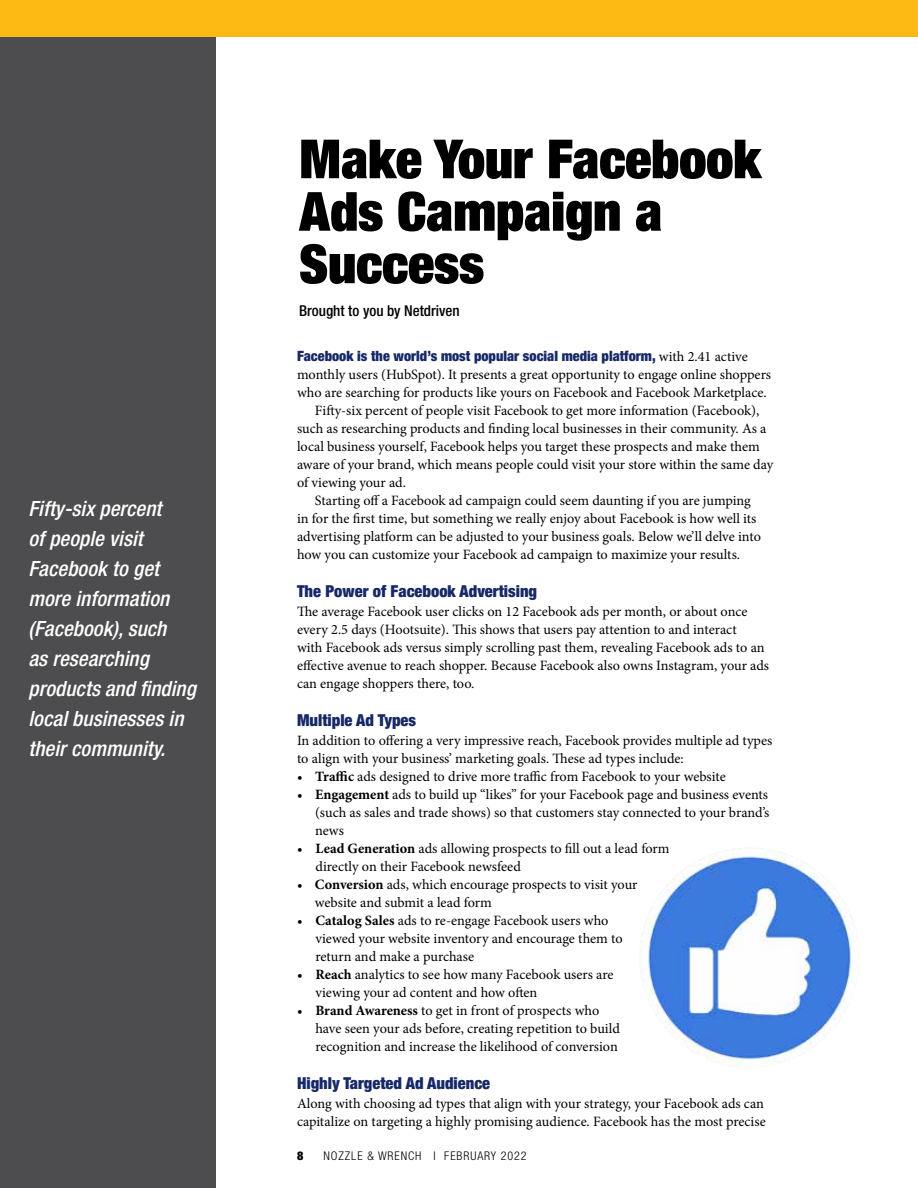
<style>
.page{position:relative;width:918px;height:1188px;background:#fff}
.page>*{position:absolute;margin:0;border:0;box-sizing:border-box;transform-origin:0 0}
.t1{font:900 expanded 54px/52.5px "Helvetica Neue";color:#000}
.t2{font:italic 500 condensed 21px/30px "Helvetica Neue";letter-spacing:.005em;color:#fff}
.t3{font:900 condensed 16.5px "Helvetica Neue";color:#162867}
.t4{font:500 condensed 15px "Helvetica Neue";color:#000}
.t5{font:14.25px/18px "Minion Pro";letter-spacing:-.005em;color:#000}
.t6{font:900 condensed 14.25px "Helvetica Neue";color:#162867}
.t7{font:300 condensed 12px "Helvetica Neue";letter-spacing:.075em;color:#000}
.t8{font:900 condensed 12px "Helvetica Neue";color:#000}
.s1{font-family:"Minion Pro";font-weight:400;font-stretch:normal;color:#000}
.s2{font-weight:700}
</style>
<div class="page">
<div style="left:0;top:32px;width:216px;height:1156px;background:#4d4d4f"></div>
<div style="left:0;top:0;width:918px;height:37px;background:#fdb913"></div>
<img style="left:639px;top:848px;width:221px;height:220px;border-radius:110px">
<h2 class="t2" style="left:28px;top:493px;width:169px">Fifty-six percent<br>of people visit<br>Facebook to get more information (Facebook), such<br>as researching products and finding local businesses in their community.</h2>
<h1 class="t1" style="left:299px;top:131px;width:464px">Make Your Facebook<br>Ads Campaign a<br>Success</h1>
<p class="t4" style="left:299px;top:302px;width:162px">Brought to you by Netdriven</p>
<p class="t6" style="left:297px;top:348px;width:452px">Facebook is the world’s most popular social media platform, <span class="s1">with 2.41 active</span></p>
<p class="t5" style="left:297px;top:366px;width:476px">monthly users (HubSpot). It presents a great opportunity to engage online shoppers</p>
<p class="t5" style="left:297px;top:384px;width:471px">who are searching for products like yours on Facebook and Facebook Marketplace.</p>
<p class="t5" style="left:315px;top:402px;width:446px">Fifty-six percent of people visit Facebook to get more information (Facebook),</p>
<p class="t5" style="left:297px;top:420px;width:471px">such as researching products and finding local businesses in their community. As a</p>
<p class="t5" style="left:297px;top:438px;width:464px">local business yourself, Facebook helps you target these prospects and make them</p>
<p class="t5" style="left:297px;top:456px;width:478px">aware of your brand, which means people could visit your store within the same day</p>
<p class="t5" style="left:297px;top:474px;width:110px">of viewing your ad.</p>
<p class="t5" style="left:315px;top:492px;width:437px">Starting off a Facebook ad campaign could seem daunting if you are jumping</p>
<p class="t5" style="left:297px;top:510px;width:461px">in for the first time, but something we really enjoy about Facebook is how well its</p>
<p class="t5" style="left:297px;top:528px;width:465px">advertising platform can be adjusted to your business goals. Below we’ll delve into</p>
<p class="t5" style="left:297px;top:546px;width:445px">how you can customize your Facebook ad campaign to maximize your results.</p>
<p class="t3" style="left:297px;top:581px;width:242px">The Power of Facebook Advertising</p>
<p class="t5" style="left:297px;top:603px;width:474px">The average Facebook user clicks on 12 Facebook ads per month, or about once every 2.5 days (Hootsuite). This shows that users pay attention to and interact<br>with Facebook ads versus simply scrolling past them, revealing Facebook ads to an effective avenue to reach shopper. Because Facebook also owns Instagram, your ads can engage shoppers there, too.</p>
<p class="t3" style="left:297px;top:710px;width:121px">Multiple Ad Types</p>
<p class="t5" style="left:297px;top:732px;width:477px">In addition to offering a very impressive reach, Facebook provides multiple ad types to align with your business’ marketing goals. These ad types include:</p>
<p class="t5" style="left:297px;top:768px;width:430px">• <span class="s2">Traffic</span> ads designed to drive more traffic from Facebook to your website</p>
<p class="t5" style="left:315px;top:786px;width:456px;text-align:justify;text-indent:-18px">• <span class="s2">Engagement</span> ads to build up “likes” for your Facebook page and business events (such as sales and trade shows) so that customers stay connected to your brand’s news</p>
<p class="t5" style="left:315px;top:840px;width:356px;text-indent:-18px">• <span class="s2">Lead Generation</span> ads allowing prospects to fill out a lead form directly on their Facebook newsfeed</p>
<p class="t5" style="left:315px;top:876px;width:324px;text-indent:-18px">• <span class="s2">Conversion</span> ads, which encourage prospects to visit your website and submit a lead form</p>
<p class="t5" style="left:315px;top:912px;width:309px;text-indent:-18px">• <span class="s2">Catalog Sales</span> ads to re-engage Facebook users who viewed your website inventory and encourage them to return and make a purchase</p>
<p class="t5" style="left:315px;top:966px;width:300px;text-indent:-18px">• <span class="s2">Reach</span> analytics to see how many Facebook users are viewing your ad content and how often</p>
<p class="t5" style="left:315px;top:1002px;width:306px;text-indent:-18px">• <span class="s2">Brand Awareness</span> to get in front of prospects who have seen your ads before, creating repetition to build recognition and increase the likelihood of conversion</p>
<p class="t3" style="left:297px;top:1073px;width:195px">Highly Targeted Ad Audience</p>
<p class="t5" style="left:297px;top:1095px;width:470px">Along with choosing ad types that align with your strategy, your Facebook ads can capitalize on targeting a highly promising audience. Facebook has the most precise</p>
<p class="t8" style="left:297px;top:1148px;width:8px">8</p>
<p class="t7" style="left:324px;top:1149px;width:205px">NOZZLE &amp; WRENCH I FEBRUARY 2022</p>
</div>
